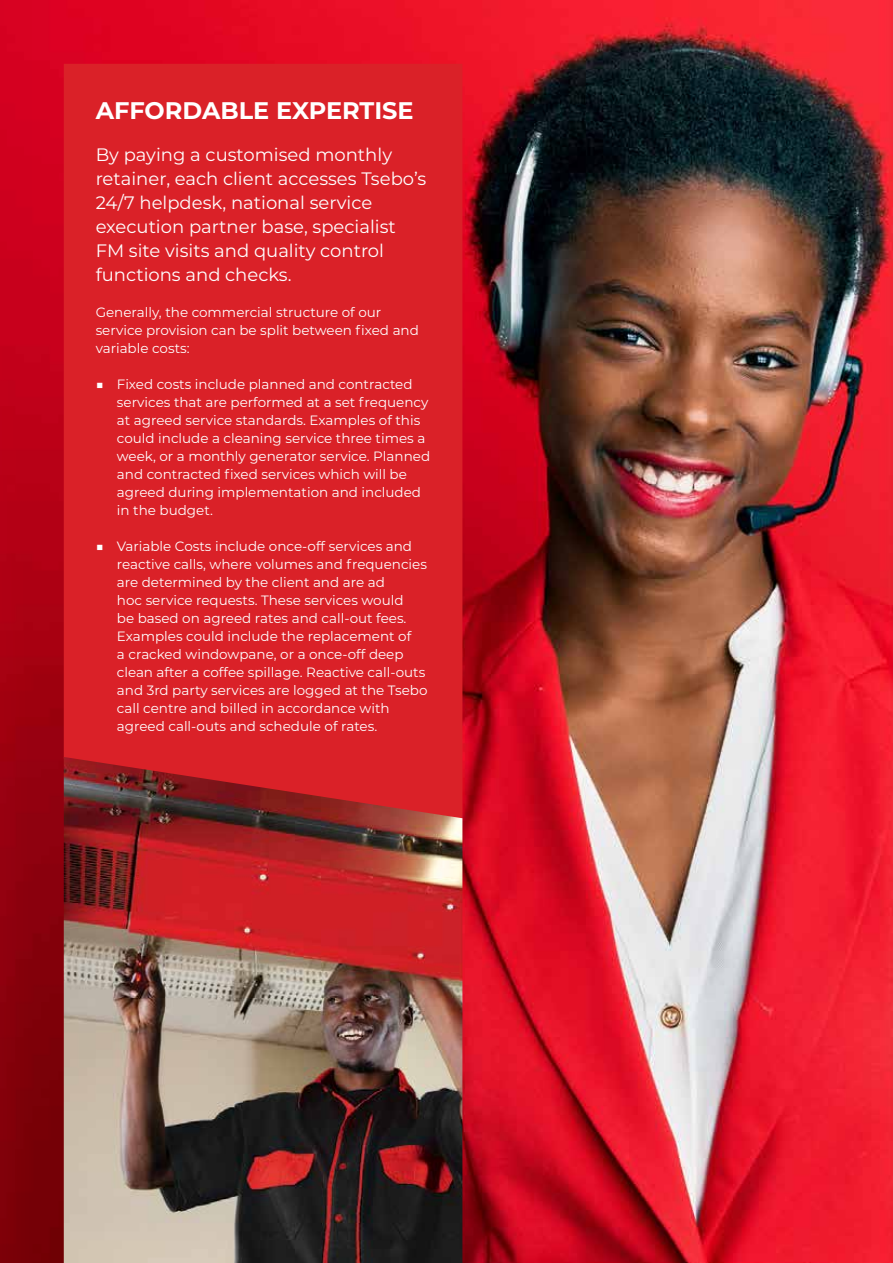
<style>
.page{position:relative;width:893px;height:1263px;background:#fff}
.page>*{position:absolute;margin:0;border:0;box-sizing:border-box;transform-origin:0 0}
.t1{font:700 24px "Montserrat";color:#fff}
.t2{font:18px/24px "Montserrat";color:#fff}
.t3{font:13.5px/18px "Montserrat";color:#fff}
</style>
<div class="page">
<img style="left:0;top:0;width:893px;height:1263px">
<div style="left:64px;top:64px;width:398px;height:693px;background:#da2128"></div>
<img style="left:64px;top:757px;width:398px;height:506px">
<h1 class="t1" style="left:96px;top:93px;width:319px">AFFORDABLE EXPERTISE</h1>
<h2 class="t2" style="left:96px;top:142px;width:332px">By paying a customised monthly retainer, each client accesses Tsebo’s<br>24/7 helpdesk, national service execution partner base, specialist<br>FM site visits and quality control functions and checks.</h2>
<p class="t3" style="left:96px;top:303px;width:325px">Generally, the commercial structure of our service provision can be split between fixed and variable costs:</p>
<p class="t3" style="left:117px;top:375px;width:315px;text-indent:-21px">■ Fixed costs include planned and contracted services that are performed at a set frequency at agreed service standards. Examples of this could include a cleaning service three times a week, or a monthly generator service. Planned and contracted fixed services which will be agreed during implementation and included in the budget.</p>
<p class="t3" style="left:117px;top:537px;width:312px;text-indent:-21px">■ Variable Costs include once-off services and reactive calls, where volumes and frequencies are determined by the client and are ad<br>hoc service requests. These services would<br>be based on agreed rates and call-out fees.<br>Examples could include the replacement of<br>a cracked windowpane, or a once-off deep clean after a coffee spillage. Reactive call-outs and 3rd party services are logged at the Tsebo call centre and billed in accordance with agreed call-outs and schedule of rates.</p>
</div>
